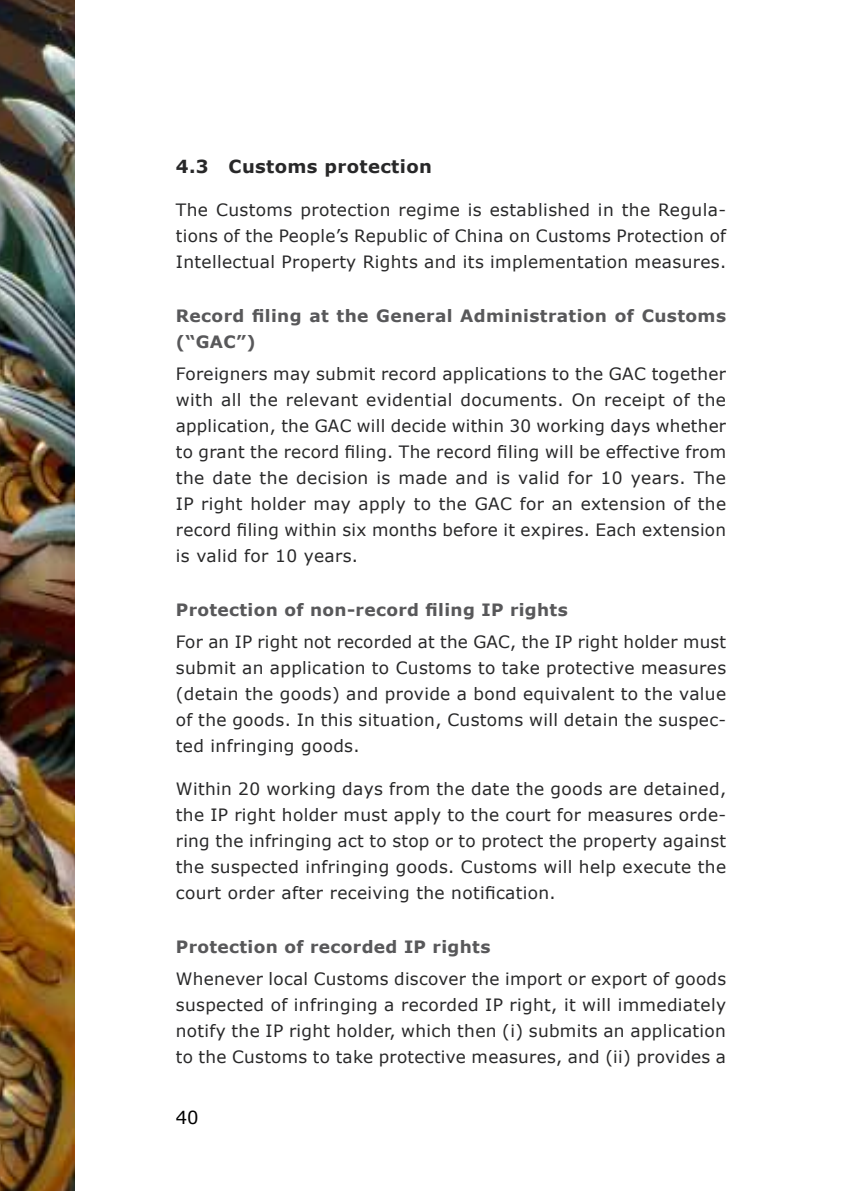
<style>
.page{position:relative;width:851px;height:1191px;background:#fff}
.page>*{position:absolute;margin:0;border:0;box-sizing:border-box;transform-origin:0 0}
.t1{font:700 18px "Verdana";letter-spacing:.02em;color:#282829}
.t2{font:18px "Verdana";color:#000}
.t3{font:17px/26px "Verdana";letter-spacing:.02em;color:#282829;text-align:justify}
.t4{font:700 17px/26px "Verdana";letter-spacing:.02em;color:#58585a}
</style>
<div class="page">
<img style="left:0;top:0;width:75px;height:1191px">
<p class="t1" style="left:176px;top:153px;width:257px">4.3 Customs protection</p>
<p class="t3" style="left:176px;top:196px;width:552px">The Customs protection regime is established in the Regula&shy;tions of the People’s Republic of China on Customs Protection of Intellectual Property Rights and its implementation measures.</p>
<p class="t4" style="left:176px;top:302px;width:551px">Record filing at the General Administration of Customs (“GAC”)</p>
<p class="t3" style="left:176px;top:360px;width:551px">Foreigners may submit record applications to the GAC together with all the relevant evidential documents. On receipt of the application, the GAC will decide within 30 working days whether to grant the record filing. The record filing will be effective from the date the decision is made and is valid for 10 years. The IP right holder may apply to the GAC for an extension of the record filing within six months before it expires. Each extension is valid for 10 years.</p>
<p class="t4" style="left:176px;top:596px;width:393px">Protection of non-record filing IP rights</p>
<p class="t3" style="left:176px;top:628px;width:551px">For an IP right not recorded at the GAC, the IP right holder must submit an application to Customs to take protective measures (detain the goods) and provide a bond equivalent to the value of the goods. In this situation, Customs will detain the suspec&shy;ted infringing goods.</p>
<p class="t3" style="left:176px;top:775px;width:552px">Within 20 working days from the date the goods are detained, the IP right holder must apply to the court for measures orde&shy;ring the infringing act to stop or to protect the property against the suspected infringing goods. Customs will help execute the court order after receiving the notification.</p>
<p class="t4" style="left:176px;top:933px;width:316px">Protection of recorded IP rights</p>
<p class="t3" style="left:176px;top:965px;width:551px">Whenever local Customs discover the import or export of goods suspected of infringing a recorded IP right, it will immediately notify the IP right holder, which then (i) submits an application to the Customs to take protective measures, and (ii) provides a</p>
<p class="t2" style="left:176px;top:1105px;width:24px">40</p>
</div>
